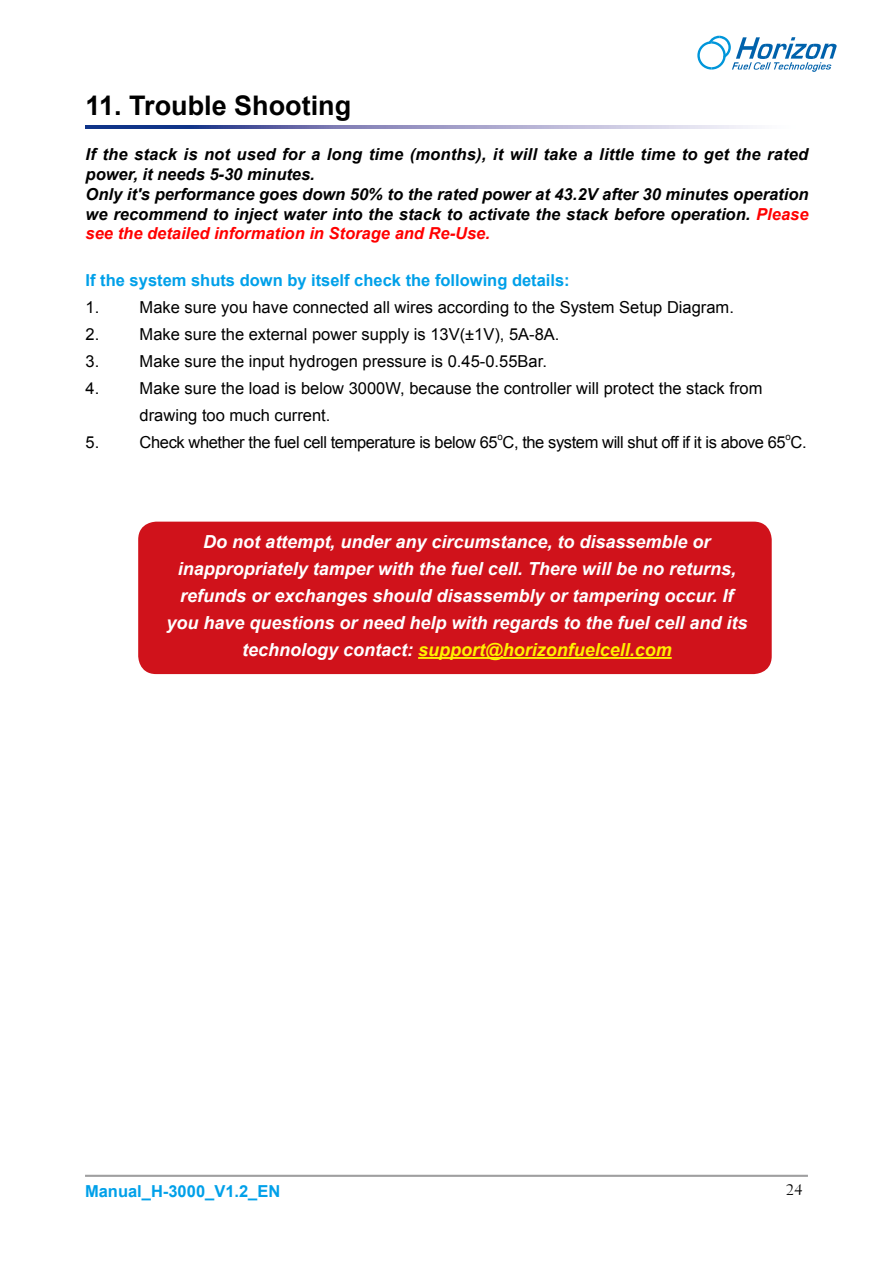
<style>
.page{position:relative;width:893px;height:1263px;background:#fff}
.page>*{position:absolute;margin:0;border:0;box-sizing:border-box;transform-origin:0 0}
.t1{font:700 27px "Arial";color:#000}
.t2{font:italic 700 18px/27px "Arial";color:#fff;text-align:center}
.t3{font:italic 700 16.5px/19.8px "Arial";color:#000}
.t4{font:16.5px/27px "Arial";color:#000}
.t5{font:16.5px "Arial";letter-spacing:-.025em;color:#000}
.t6{font:700 16.5px "Arial";color:#00a0e9}
.t7{font:16.5px "Californian FB";color:#000}
.t8{font:9.6px "Arial";color:#000}
.s1{color:#f00}
.s2{color:#fff100}
</style>
<div class="page">
<svg style="left:697px;top:36px;width:140px;height:36px"></svg>
<hr style="left:85px;top:1175px;width:723px;height:2px;background:#9f9fa0">
<div style="left:138px;top:522px;width:634px;height:152px;background:#d0121b;border-radius:18px"></div>
<hr style="left:418px;top:657px;width:254px;height:2px;background:#fff100">
<svg style="left:86px;top:125px;width:664px;height:3px"></svg>
<h1 class="t1" style="left:86px;top:88px;width:267px">11. Trouble Shooting</h1>
<p class="t3" style="left:86px;top:145px;width:724px">If the stack is not used for a long time (months), it will take a little time to get the rated power, it needs 5-30 minutes.<br>Only it's performance goes down 50% to the rated power at 43.2V after 30 minutes operation we recommend to inject water into the stack to activate the stack before operation. <span class="s1">Please see the detailed information in Storage and Re-Use.</span></p>
<p class="t6" style="left:86px;top:269px;width:486px">If the system shuts down by itself check the following details:</p>
<p class="t4" style="left:86px;top:294px;width:15px">1.</p>
<p class="t4" style="left:140px;top:294px;width:596px">Make sure you have connected all wires according to the System Setup Diagram.</p>
<p class="t4" style="left:86px;top:321px;width:15px">2.</p>
<p class="t4" style="left:140px;top:321px;width:421px">Make sure the external power supply is 13V(±1V), 5A-8A.</p>
<p class="t4" style="left:86px;top:348px;width:15px">3.</p>
<p class="t4" style="left:140px;top:348px;width:409px">Make sure the input hydrogen pressure is 0.45-0.55Bar.</p>
<p class="t4" style="left:86px;top:375px;width:15px">4.</p>
<p class="t4" style="left:140px;top:375px;width:624px">Make sure the load is below 3000W, because the controller will protect the stack from drawing too much current.</p>
<p class="t4" style="left:86px;top:429px;width:15px">5.</p>
<p class="t5" style="left:140px;top:431px;width:668px">Check whether the fuel cell temperature is below 65 C, the system will shut off if it is above 65 C.</p>
<p class="t8" style="left:497px;top:431px;width:7px">o</p>
<p class="t8" style="left:785px;top:431px;width:7px">o</p>
<p class="t2" style="left:166px;top:529px;width:583px">Do not attempt, under any circumstance, to disassemble or inappropriately tamper with the fuel cell. There will be no returns, refunds or exchanges should disassembly or tampering occur. If you have questions or need help with regards to the fuel cell and its technology contact: <span class="s2">support@horizonfuelcell.com</span></p>
<p class="t6" style="left:85px;top:1181px;width:197px">Manual_H-3000_V1.2_EN</p>
<p class="t7" style="left:786px;top:1180px;width:18px">24</p>
</div>
